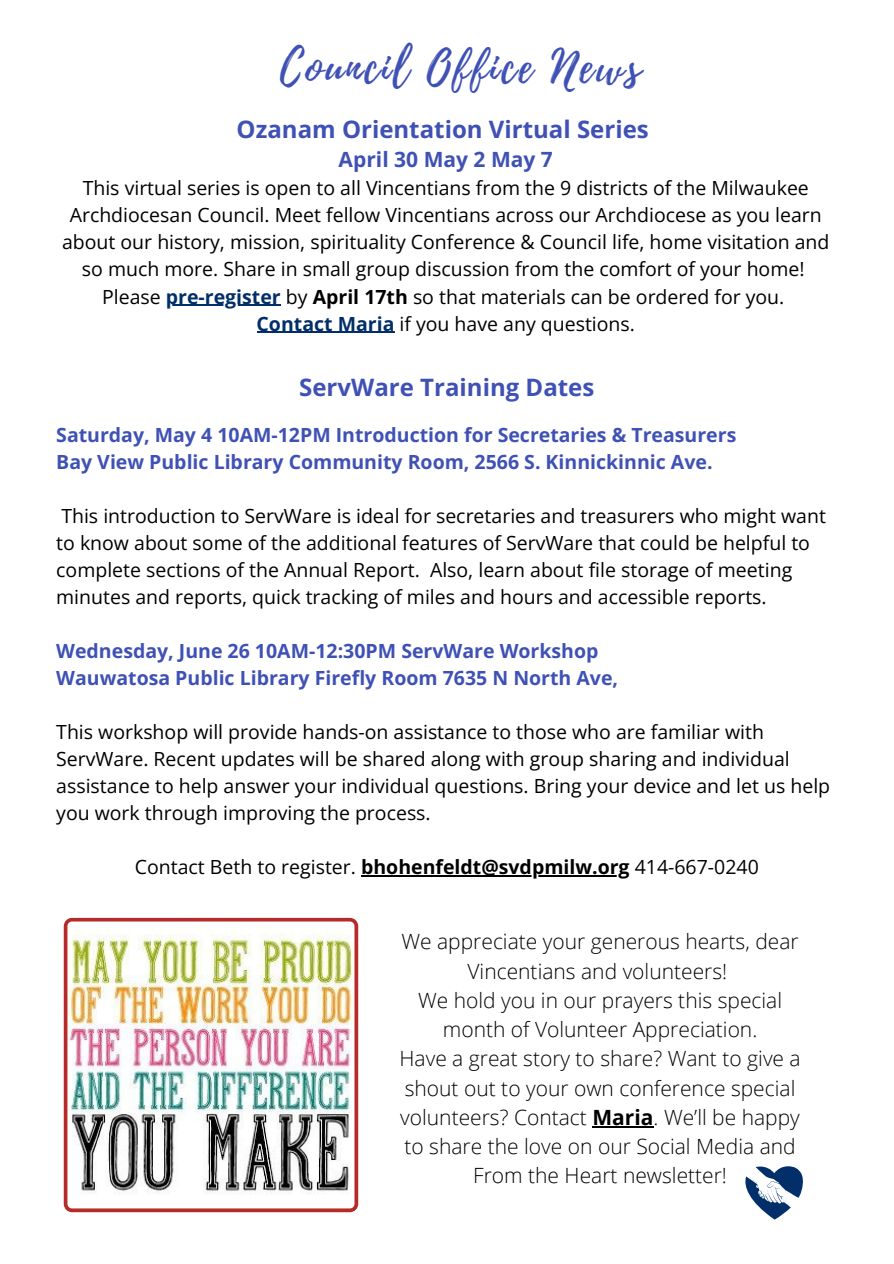
<style>
.page{position:relative;width:894px;height:1264px;background:#fff}
.page>*{position:absolute;margin:0;border:0;box-sizing:border-box;transform-origin:0 0}
.t1{font:45.15px "Playlist Script";letter-spacing:.06em;color:#3f51b5}
.t2{font:700 24px "Open Sans";color:#3f51b5}
.t3{font:300 21px/29.2px "Open Sans";color:#000;text-align:center}
.t4{font:700 21px "Open Sans";color:#3f51b5}
.t5{font:19.5px/27px "Open Sans";color:#000}
.t6{font:700 19.5px/27px "Open Sans";color:#3f51b5}
.s1{font-weight:700;color:#022e69}
.s2{font-weight:700}
</style>
<div class="page">
<img style="left:56px;top:910px;width:309px;height:309px;border-radius:16px">
<img style="left:64px;top:917px;width:294px;height:295px">
<hr style="left:166px;top:304px;width:115px;height:2px;background:#022e69">
<hr style="left:256px;top:331px;width:138px;height:2px;background:#022e69">
<hr style="left:361px;top:875px;width:268px;height:1px;background:#000">
<hr style="left:592px;top:1125px;width:61px;height:2px;background:#000">
<svg style="left:745px;top:1166px;width:58px;height:53px"></svg>
<h1 class="t1" style="left:280px;top:35px;width:362px">Council Office News</h1>
<p class="t2" style="left:236px;top:112px;width:413px">Ozanam Orientation Virtual Series</p>
<p class="t4" style="left:338px;top:145px;width:216px">April 30 May 2 May 7</p>
<p class="t5" style="left:62px;top:174px;width:768px;text-align:center">This virtual series is open to all Vincentians from the 9 districts of the Milwaukee Archdiocesan Council. Meet fellow Vincentians across our Archdiocese as you learn about our history, mission, spirituality Conference &amp; Council life, home visitation and so much more. Share in small group discussion from the comfort of your home!<br>Please <span class="s1">pre-register</span> by <span class="s2">April 17th</span> so that materials can be ordered for you.<br><span class="s1">Contact Maria</span> if you have any questions.</p>
<p class="t2" style="left:299px;top:370px;width:296px">ServWare Training Dates</p>
<p class="t6" style="left:56px;top:421px;width:681px">Saturday, May 4 10AM-12PM Introduction for Secretaries &amp; Treasurers<br>Bay View Public Library Community Room, 2566 S. Kinnickinnic Ave.</p>
<p class="t5" style="left:56px;top:502px;width:771px">This introduction to ServWare is ideal for secretaries and treasurers who might want to know about some of the additional features of ServWare that could be helpful to complete sections of the Annual Report. Also, learn about file storage of meeting minutes and reports, quick tracking of miles and hours and accessible reports.</p>
<p class="t6" style="left:56px;top:637px;width:563px">Wednesday, June 26 10AM-12:30PM ServWare Workshop<br>Wauwatosa Public Library Firefly Room 7635 N North Ave,</p>
<p class="t5" style="left:56px;top:718px;width:775px">This workshop will provide hands-on assistance to those who are familiar with ServWare. Recent updates will be shared along with group sharing and individual assistance to help answer your individual questions. Bring your device and let us help you work through improving the process.</p>
<p class="t5" style="left:135px;top:853px;width:625px">Contact Beth to register. <span class="s2">bhohenfeldt@svdpmilw.org</span> 414-667-0240</p>
<p class="t3" style="left:399px;top:926px;width:402px">We appreciate your generous hearts, dear Vincentians and volunteers!<br>We hold you in our prayers this special month of Volunteer Appreciation.<br>Have a great story to share? Want to give a shout out to your own conference special volunteers? Contact <span class="s2">Maria</span>. We’ll be happy to share the love on our Social Media and From the Heart newsletter!</p>
</div>
